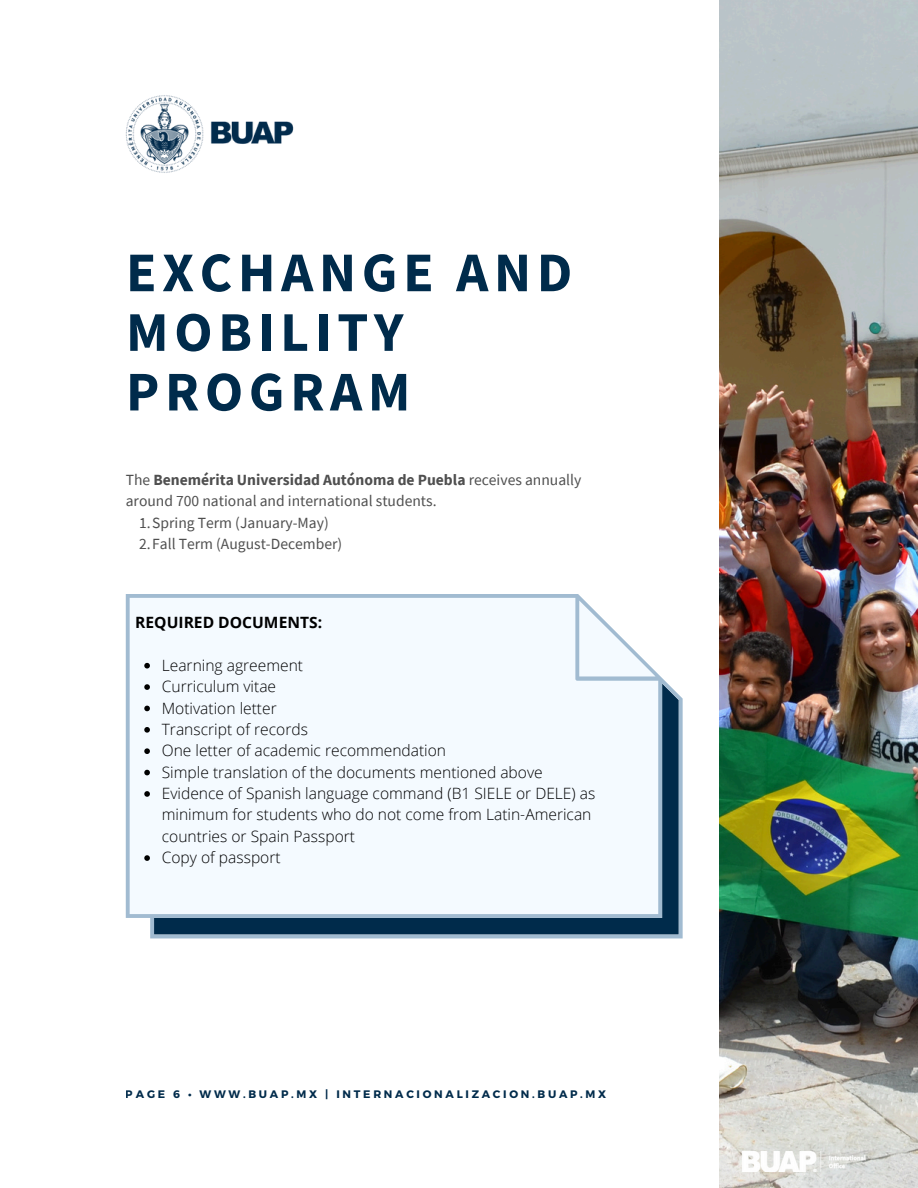
<style>
.page{position:relative;width:918px;height:1188px;background:#fff}
.page>*{position:absolute;margin:0;border:0;box-sizing:border-box;transform-origin:0 0}
.t1{font:700 55.95px/59.7px "Source Sans Pro";letter-spacing:.1em;color:#002b4b}
.t2{font:300 15.6px/21.3px "Open Sans";color:#000}
.t3{font:15.6px "Source Sans Pro";color:#4f4f4f}
.t4{font:700 15.6px "Source Sans Pro";color:#4f4f4f}
.t5{font:700 15.6px "Open Sans";color:#000}
.t6{font:700 10.95px "Montserrat";letter-spacing:.25em;color:#002b4b}
.s1{font-weight:400}
</style>
<div class="page">
<img style="left:720px;top:0;width:198px;height:1188px">
<img style="left:126px;top:95px;width:168px;height:78px">
<svg style="left:126px;top:594px;width:557px;height:344px;fill:#f4faff"></svg>
<svg style="left:144px;top:663px;width:6px;height:6px"></svg>
<svg style="left:144px;top:684px;width:6px;height:6px"></svg>
<svg style="left:144px;top:706px;width:6px;height:5px"></svg>
<svg style="left:144px;top:727px;width:6px;height:6px"></svg>
<svg style="left:144px;top:748px;width:6px;height:6px"></svg>
<svg style="left:144px;top:770px;width:6px;height:5px"></svg>
<svg style="left:144px;top:791px;width:6px;height:6px"></svg>
<svg style="left:144px;top:855px;width:6px;height:6px"></svg>
<img style="left:740px;top:1152px;width:158px;height:20px">
<h1 class="t1" style="left:126px;top:241px;width:448px">EXCHANGE AND<br>MOBILITY<br>PROGRAM</h1>
<p class="t4" style="left:126px;top:470px;width:457px"><span class="s1">The</span> Benemérita Universidad Autónoma de Puebla <span class="s1">receives annually</span></p>
<p class="t3" style="left:126px;top:491px;width:312px">around 700 national and international students.</p>
<p class="t3" style="left:139px;top:512px;width:191px">1.Spring Term (January-May)</p>
<p class="t3" style="left:139px;top:534px;width:205px">2.Fall Term (August-December)</p>
<p class="t5" style="left:135px;top:611px;width:188px">REQUIRED DOCUMENTS:</p>
<p class="t2" style="left:162px;top:654px;width:435px">Learning agreement<br>Curriculum vitae<br>Motivation letter<br>Transcript of records<br>One letter of academic recommendation<br>Simple translation of the documents mentioned above Evidence of Spanish language command (B1 SIELE or DELE) as minimum for students who do not come from Latin-American countries or Spain Passport<br>Copy of passport</p>
<p class="t6" style="left:126px;top:1087px;width:482px">PAGE 6 • WWW.BUAP.MX | INTERNACIONALIZACION.BUAP.MX</p>
</div>
